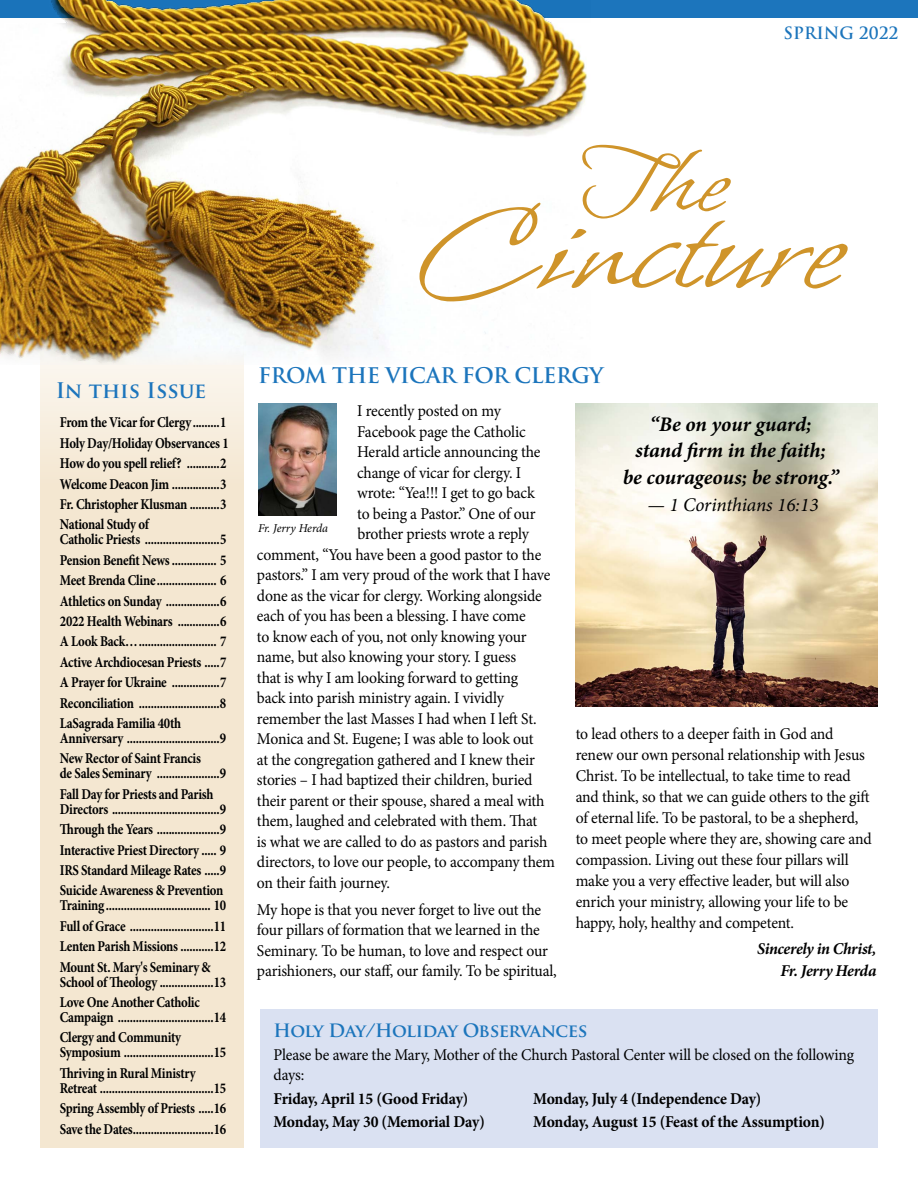
<style>
.page{position:relative;width:918px;height:1188px;background:#fff}
.page>*{position:absolute;margin:0;border:0;box-sizing:border-box;transform-origin:0 0}
.t1{font:700 21px "Trajan Pro";letter-spacing:-.02em;color:#1c75bc}
.t2{font:700 21px "Trajan Pro";color:#1c75bc}
.t3{font:italic 700 20.85px/26.7px "Minion Pro";letter-spacing:-.005em;color:#000;text-align:center}
.t4{font:italic 19.35px "Minion Pro";letter-spacing:-.005em;color:#000}
.t5{font:700 18px "Trajan Pro";letter-spacing:-.03em;color:#1c75bc}
.t6{font:16.5px/21px "Minion Pro";letter-spacing:-.015em;color:#000;scale:.95 1}
.t7{font:700 16.5px/23.2px "Minion Pro";letter-spacing:-.01em;color:#000;scale:.95 1}
.t8{font:italic 700 16.5px/22.6px "Minion Pro";letter-spacing:-.025em;color:#000;text-align:right}
.t9{font:700 16.5px "Trajan Pro";color:#1c75bc}
.t10{font:700 15px/20.4px "Minion Pro";letter-spacing:-.02em;color:#000;scale:.85 1}
.t11{font:italic 12px "Minion Pro";letter-spacing:-.005em;color:#000}
</style>
<div class="page">
<div style="left:0;top:0;width:918px;height:17px;background:#1c75bc"></div>
<svg style="left:40px;top:364px;width:204px;height:784px;background:#f4e8d3"></svg>
<img style="left:258px;top:403px;width:79px;height:112px">
<img style="left:0;top:24px;width:587px;height:340px">
<img style="left:51px;top:0;width:493px;height:17px">
<svg style="left:419px;top:145px;width:429px;height:156px"></svg>
<div style="left:260px;top:1010px;width:618px;height:138px;background:#dae1f2"></div>
<img style="left:576px;top:403px;width:302px;height:303px">
<p class="t9" style="left:784px;top:23px;width:116px">SPRING 2022</p>
<p class="t2" style="left:56px;top:378px;width:152px">In this Issue</p>
<p class="t10" style="left:60px;top:412px;width:200px">From the Vicar for Clergy.........1<br>Holy Day/Holiday Observances 1<br>How do you spell relief? ...........2<br>Welcome Deacon Jim ................3<br>Fr. Christopher Klusman ..........3<br>National Study of</p>
<p class="t10" style="left:60px;top:529px;width:197px;text-align:justify">Catholic Priests .........................5<br>Pension Benefit News ............... 5<br>Meet Brenda Cline.................... 6<br>Athletics on Sunday ..................6<br>2022 Health Webinars ..............6<br>A Look Back….......................... 7<br>Active Archdiocesan Priests .....7<br>A Prayer for Ukraine ................7<br>Reconciliation ...........................8<br>LaSagrada Familia 40th</p>
<p class="t10" style="left:60px;top:728px;width:197px">Anniversary ...............................9<br>New Rector of Saint Francis</p>
<p class="t10" style="left:60px;top:763px;width:197px">de Sales Seminary .....................9<br>Fall Day for Priests and Parish</p>
<p class="t10" style="left:60px;top:799px;width:197px;text-align:justify">Directors ....................................9<br>Through the Years .....................9<br>Interactive Priest Directory ..... 9<br>IRS Standard Mileage Rates .....9<br>Suicide Awareness &amp; Prevention</p>
<p class="t10" style="left:60px;top:895px;width:197px;text-align:justify">Training................................... 10<br>Full of Grace ............................11<br>Lenten Parish Missions ...........12<br>Mount St. Mary's Seminary &amp;</p>
<p class="t10" style="left:60px;top:971px;width:197px">School of Theology ..................13<br>Love One Another Catholic</p>
<p class="t10" style="left:60px;top:1007px;width:197px">Campaign ................................14<br>Clergy and Community</p>
<p class="t10" style="left:60px;top:1042px;width:197px">Symposium ..............................15<br>Thriving in Rural Ministry</p>
<p class="t10" style="left:60px;top:1078px;width:197px;text-align:justify">Retreat ......................................15<br>Spring Assembly of Priests .....16<br>Save the Dates...........................16</p>
<p class="t1" style="left:258px;top:362px;width:347px">FROM THE VICAR FOR CLERGY</p>
<p class="t6" style="left:357px;top:401px;width:153px">I recently posted on my</p>
<p class="t6" style="left:357px;top:421px;width:179px">Facebook page the Catholic</p>
<p class="t6" style="left:357px;top:442px;width:195px">Herald article announcing the</p>
<p class="t6" style="left:357px;top:462px;width:174px">change of vicar for clergy. I</p>
<p class="t6" style="left:357px;top:483px;width:188px">wrote: “Yea!!! I get to go back</p>
<p class="t6" style="left:357px;top:503px;width:189px">to being a Pastor.” One of our</p>
<p class="t6" style="left:357px;top:524px;width:182px">brother priests wrote a reply</p>
<p class="t6" style="left:257px;top:544px;width:301px">comment, “You have been a good pastor to the</p>
<p class="t6" style="left:257px;top:565px;width:311px">pastors.” I am very proud of the work that I have</p>
<p class="t6" style="left:257px;top:585px;width:301px">done as the vicar for clergy. Working alongside</p>
<p class="t6" style="left:257px;top:606px;width:284px">each of you has been a blessing. I have come</p>
<p class="t6" style="left:257px;top:626px;width:285px">to know each of you, not only knowing your</p>
<p class="t6" style="left:257px;top:647px;width:274px">name, but also knowing your story. I guess</p>
<p class="t6" style="left:257px;top:667px;width:276px">that is why I am looking forward to getting</p>
<p class="t6" style="left:257px;top:688px;width:262px">back into parish ministry again. I vividly</p>
<p class="t6" style="left:257px;top:708px;width:296px">remember the last Masses I had when I left St.</p>
<p class="t6" style="left:257px;top:729px;width:293px">Monica and St. Eugene; I was able to look out</p>
<p class="t6" style="left:257px;top:749px;width:294px">at the congregation gathered and I knew their</p>
<p class="t6" style="left:257px;top:770px;width:292px">stories – I had baptized their children, buried</p>
<p class="t6" style="left:257px;top:790px;width:304px">their parent or their spouse, shared a meal with</p>
<p class="t6" style="left:257px;top:811px;width:297px">them, laughed and celebrated with them. That</p>
<p class="t6" style="left:257px;top:831px;width:307px">is what we are called to do as pastors and parish</p>
<p class="t6" style="left:257px;top:852px;width:315px">directors, to love our people, to accompany them</p>
<p class="t6" style="left:257px;top:872px;width:142px">on their faith journey.</p>
<p class="t6" style="left:257px;top:899px;width:317px;line-height:20.5px">My hope is that you never forget to live out the four pillars of formation that we learned in the Seminary. To be human, to love and respect our parishioners, our staff, our family. To be spiritual,</p>
<p class="t11" style="left:258px;top:520px;width:72px">Fr. Jerry Herda</p>
<p class="t3" style="left:623px;top:410px;width:218px">“Be on your guard;<br>stand firm in the faith;<br>be courageous; be strong.”</p>
<p class="t4" style="left:648px;top:491px;width:173px">— 1 Corinthians 16:13</p>
<p class="t6" style="left:576px;top:723px;width:313px">to lead others to a deeper faith in God and renew our own personal relationship with Jesus Christ. To be intellectual, to take time to read and think, so that we can guide others to the gift of eternal life. To be pastoral, to be a shepherd, to meet people where they are, showing care and compassion. Living out these four pillars will make you a very effective leader, but will also enrich your ministry, allowing your life to be happy, holy, healthy and competent.</p>
<p class="t8" style="left:757px;top:937px;width:121px">Sincerely in Christ,<br>Fr. Jerry Herda</p>
<p class="t5" style="left:274px;top:1019px;width:316px">Holy Day/Holiday Observances</p>
<p class="t6" style="left:274px;top:1045px;width:613px;line-height:20.2px">Please be aware the Mary, Mother of the Church Pastoral Center will be closed on the following days:</p>
<p class="t7" style="left:274px;top:1086px;width:224px">Friday, April 15 (Good Friday)<br>Monday, May 30 (Memorial Day)</p>
<p class="t7" style="left:533px;top:1086px;width:309px">Monday, July 4 (Independence Day)<br>Monday, August 15 (Feast of the Assumption)</p>
</div>
